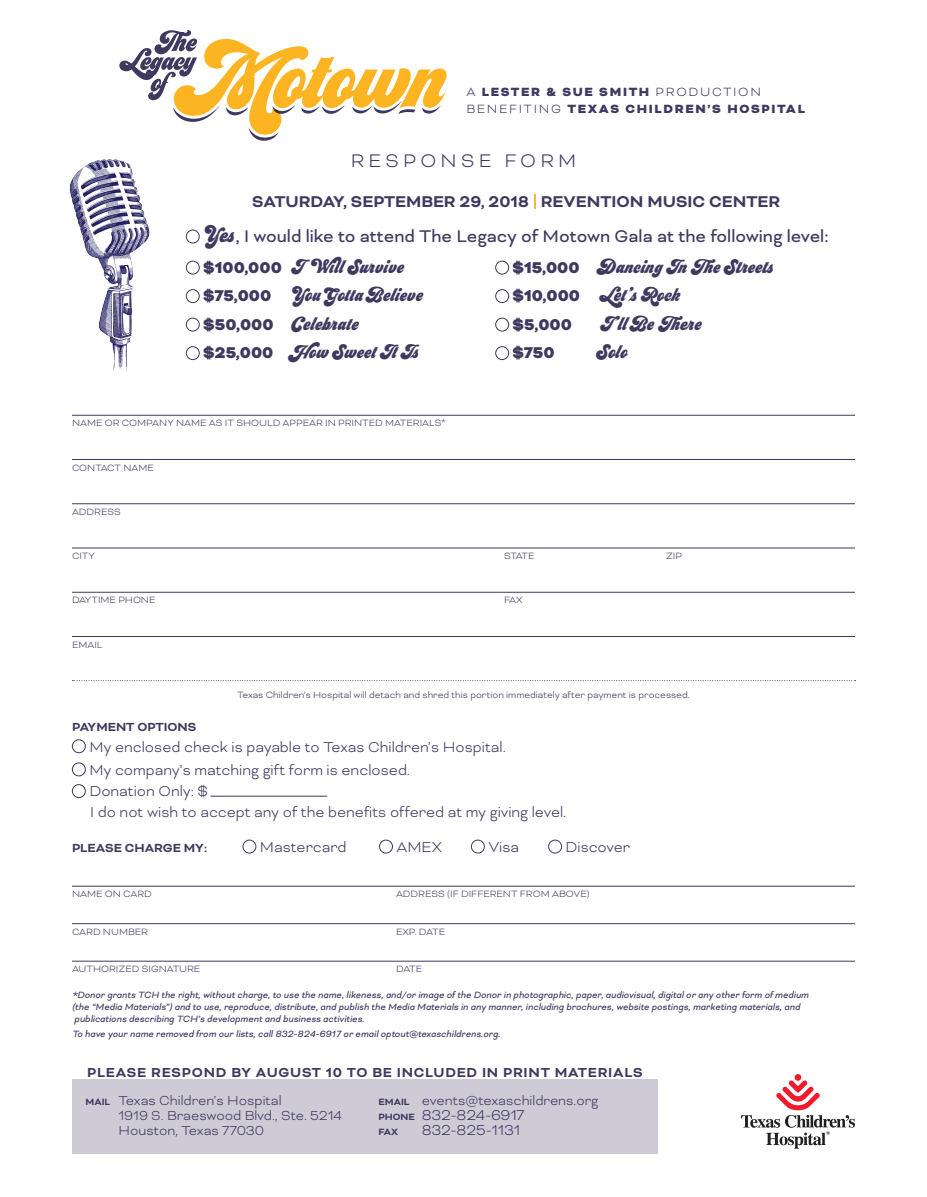
<style>
.page{position:relative;width:927px;height:1197px;background:#fff}
.page>*{position:absolute;margin:0;border:0;box-sizing:border-box;transform-origin:0 0}
.t1{font:21px/28.5px "Seventies";letter-spacing:.03em;color:#3e395f}
.t2{font:300 21px "Bicyclette";letter-spacing:.2em;color:#3e395f}
.t3{font:19.5px "Bicyclette";color:#3e395f}
.t4{font:700 18px "Bicyclette";color:#3e395f}
.t5{font:900 18px "Bicyclette";color:#3e395f}
.t6{font:300 16.5px/23.1px "Bicyclette";color:#3e395f}
.t7{font:300 16.5px "Bicyclette";letter-spacing:-.02em;color:#3e395f}
.t8{font:300 15px/15px "Bicyclette";color:#3e395f}
.t9{font:700 15px "Bicyclette";letter-spacing:.05em;color:#3e395f}
.t10{font:900 13.65px/16.5px "Bicyclette";letter-spacing:.12em;color:#3e395f}
.t11{font:700 13.5px "Bicyclette";color:#3e395f}
.t12{font:italic 10.5px/12px "Bicyclette";color:#3e395f}
.t13{font:300 10.5px "Bicyclette";color:#3e395f}
.t14{font:700 10.5px "Bicyclette";color:#3e395f}
.s1{font-weight:300}
.s2{font-family:"Seventies";font-size:24px}
.s3{font-family:"Bicyclette";font-weight:900;font-size:18px}
.s4{font-weight:700;font-size:10.5px}
</style>
<div class="page">
<svg style="left:534px;top:194px;width:1px;height:14px"></svg>
<div style="left:186px;top:230px;width:14px;height:13px;border:1px solid #3e395f;border-radius:50%"></div>
<hr style="left:72px;top:415px;width:783px;height:1px;background:#3e395f">
<hr style="left:72px;top:459px;width:783px;height:1px;background:#3e395f">
<hr style="left:72px;top:503px;width:783px;height:1px;background:#3e395f">
<hr style="left:72px;top:548px;width:783px;height:1px;background:#3e395f">
<hr style="left:72px;top:592px;width:783px;height:1px;background:#3e395f">
<hr style="left:72px;top:636px;width:783px;height:1px;background:#3e395f">
<svg style="left:72px;top:680px;width:784px;height:1px"></svg>
<hr style="left:72px;top:886px;width:783px;height:1px;background:#3e395f">
<hr style="left:72px;top:923px;width:783px;height:1px;background:#3e395f">
<hr style="left:72px;top:961px;width:783px;height:1px;background:#3e395f">
<div style="left:72px;top:739px;width:14px;height:14px;border:1px solid #3e395f;border-radius:50%"></div>
<div style="left:72px;top:763px;width:14px;height:13px;border:1px solid #3e395f;border-radius:50%"></div>
<div style="left:72px;top:784px;width:14px;height:14px;border:1px solid #3e395f;border-radius:50%"></div>
<hr style="left:211px;top:796px;width:116px;height:1px;background:#3e395f">
<div style="left:243px;top:840px;width:13px;height:13px;border:1px solid #3e395f;border-radius:50%"></div>
<div style="left:379px;top:840px;width:14px;height:13px;border:1px solid #3e395f;border-radius:50%"></div>
<div style="left:471px;top:840px;width:14px;height:13px;border:1px solid #3e395f;border-radius:50%"></div>
<div style="left:548px;top:840px;width:14px;height:13px;border:1px solid #3e395f;border-radius:50%"></div>
<div style="left:186px;top:261px;width:14px;height:13px;border:1px solid #3e395f;border-radius:50%"></div>
<div style="left:186px;top:289px;width:14px;height:14px;border:1px solid #3e395f;border-radius:50%"></div>
<div style="left:186px;top:318px;width:14px;height:13px;border:1px solid #3e395f;border-radius:50%"></div>
<div style="left:186px;top:346px;width:14px;height:14px;border:1px solid #3e395f;border-radius:50%"></div>
<div style="left:495px;top:261px;width:14px;height:13px;border:1px solid #3e395f;border-radius:50%"></div>
<div style="left:495px;top:289px;width:14px;height:14px;border:1px solid #3e395f;border-radius:50%"></div>
<div style="left:495px;top:318px;width:14px;height:13px;border:1px solid #3e395f;border-radius:50%"></div>
<div style="left:495px;top:346px;width:14px;height:14px;border:1px solid #3e395f;border-radius:50%"></div>
<svg style="left:70px;top:159px;width:80px;height:212px"></svg>
<div style="left:72px;top:1079px;width:586px;height:75px;background:#cecbd7"></div>
<div style="left:795px;top:1074px;width:6px;height:7px;background:#ee1b2c;border-radius:50%"></div>
<svg style="left:741px;top:1080px;width:114px;height:69px"></svg>
<svg style="left:119px;top:30px;width:328px;height:111px"></svg>
<h3 class="t10" style="left:466px;top:84px;width:340px"><span class="s1">A</span> LESTER &amp; SUE SMITH <span class="s1">PRODUCTION<br>BENEFITING</span> TEXAS CHILDREN’S HOSPITAL</h3>
<h1 class="t2" style="left:351px;top:149px;width:227px">RESPONSE FORM</h1>
<h3 class="t4" style="left:252px;top:191px;width:530px">SATURDAY, SEPTEMBER 29, 2018 <span class="s1">|</span> REVENTION MUSIC CENTER</h3>
<h2 class="t3" style="left:203px;top:225px;width:627px"><span class="s2">Yes</span>, I would like to attend The Legacy of Motown Gala at the following level:</h2>
<h1 class="t1" style="left:203px;top:251px;width:221px"><span class="s3">$100,000</span> I Will Survive <span class="s3">$75,000</span> You Gotta Believe <span class="s3">$50,000</span> Celebrate <span class="s3">$25,000</span> How Sweet It Is</h1>
<h1 class="t1" style="left:513px;top:251px;width:262px"><span class="s3">$15,000</span> Dancing In The Streets <span class="s3">$10,000</span> Let’s Rock</h1>
<h3 class="t5" style="left:513px;top:314px;width:61px">$5,000</h3>
<h1 class="t1" style="left:600px;top:308px;width:103px">I’ll Be There</h1>
<h3 class="t5" style="left:513px;top:342px;width:44px">$750</h3>
<h1 class="t1" style="left:596px;top:337px;width:33px">Solo</h1>
<p class="t13" style="left:72px;top:417px;width:375px">NAME OR COMPANY NAME AS IT SHOULD APPEAR IN PRINTED MATERIALS<sup>*</sup></p>
<p class="t13" style="left:72px;top:461px;width:83px">CONTACT NAME</p>
<p class="t13" style="left:72px;top:506px;width:50px">ADDRESS</p>
<p class="t13" style="left:72px;top:550px;width:25px">CITY</p>
<p class="t13" style="left:504px;top:550px;width:32px">STATE</p>
<p class="t13" style="left:666px;top:550px;width:18px">ZIP</p>
<p class="t13" style="left:72px;top:594px;width:85px">DAYTIME PHONE</p>
<p class="t13" style="left:504px;top:594px;width:20px">FAX</p>
<p class="t13" style="left:72px;top:638px;width:32px">EMAIL</p>
<p class="t13" style="left:237px;top:689px;width:454px">Texas Children’s Hospital will detach and shred this portion immediately after payment is processed.</p>
<p class="t11" style="left:72px;top:719px;width:126px">PAYMENT OPTIONS</p>
<h3 class="t6" style="left:89px;top:735px;width:418px">My enclosed check is payable to Texas Children’s Hospital.<br>My company’s matching gift form is enclosed.</h3>
<h3 class="t6" style="left:89px;top:781px;width:479px;line-height:21px">Donation Only: $<br>I do not wish to accept any of the benefits offered at my giving level.</h3>
<p class="t11" style="left:72px;top:840px;width:136px">PLEASE CHARGE MY:</p>
<h3 class="t6" style="left:260px;top:835px;width:88px">Mastercard</h3>
<h3 class="t6" style="left:397px;top:835px;width:47px">AMEX</h3>
<h3 class="t6" style="left:488px;top:835px;width:32px">Visa</h3>
<h3 class="t6" style="left:566px;top:835px;width:66px">Discover</h3>
<p class="t13" style="left:72px;top:888px;width:81px">NAME ON CARD</p>
<p class="t13" style="left:396px;top:888px;width:195px">ADDRESS (IF DIFFERENT FROM ABOVE)</p>
<p class="t13" style="left:72px;top:925px;width:77px">CARD NUMBER</p>
<p class="t13" style="left:396px;top:925px;width:51px">EXP. DATE</p>
<p class="t13" style="left:72px;top:963px;width:130px">AUTHORIZED SIGNATURE</p>
<p class="t13" style="left:396px;top:963px;width:28px">DATE</p>
<p class="t12" style="left:72px;top:989px;width:738px">*Donor grants TCH the right, without charge, to use the name, likeness, and/or image of the Donor in photographic, paper, audiovisual, digital or any other form of medium (the “Media Materials”) and to use, reproduce, distribute, and publish the Media Materials in any manner, including brochures, website postings, marketing materials, and publications describing TCH’s development and business activities.</p>
<p class="t12" style="left:72px;top:1028px;width:430px">To have your name removed from our lists, call 832-824-6917 or email optout@texaschildrens.org.</p>
<h3 class="t9" style="left:87px;top:1064px;width:557px">PLEASE RESPOND BY AUGUST 10 TO BE INCLUDED IN PRINT MATERIALS</h3>
<h3 class="t9" style="left:331px;top:1064px;width:310px">7 TO BE INCLUDED IN PRINT MATERIALS</h3>
<h3 class="t8" style="left:119px;top:1093px;width:225px;text-indent:-33px"><span class="s4">MAIL</span> Texas Children’s Hospital<br>1919 S. Braeswood Blvd., Ste. 5214<br>Houston, Texas 77030</h3>
<h3 class="t8" style="left:378px;top:1093px;width:222px"><span class="s4">EMAIL</span> events@texaschildrens.org</h3>
<h3 class="t7" style="left:378px;top:1106px;width:148px"><span class="s4">PHONE</span> 832-824-6917</h3>
<p class="t14" style="left:378px;top:1126px;width:21px">FAX</p>
<h3 class="t6" style="left:422px;top:1119px;width:100px">832-825-1131</h3>
</div>
